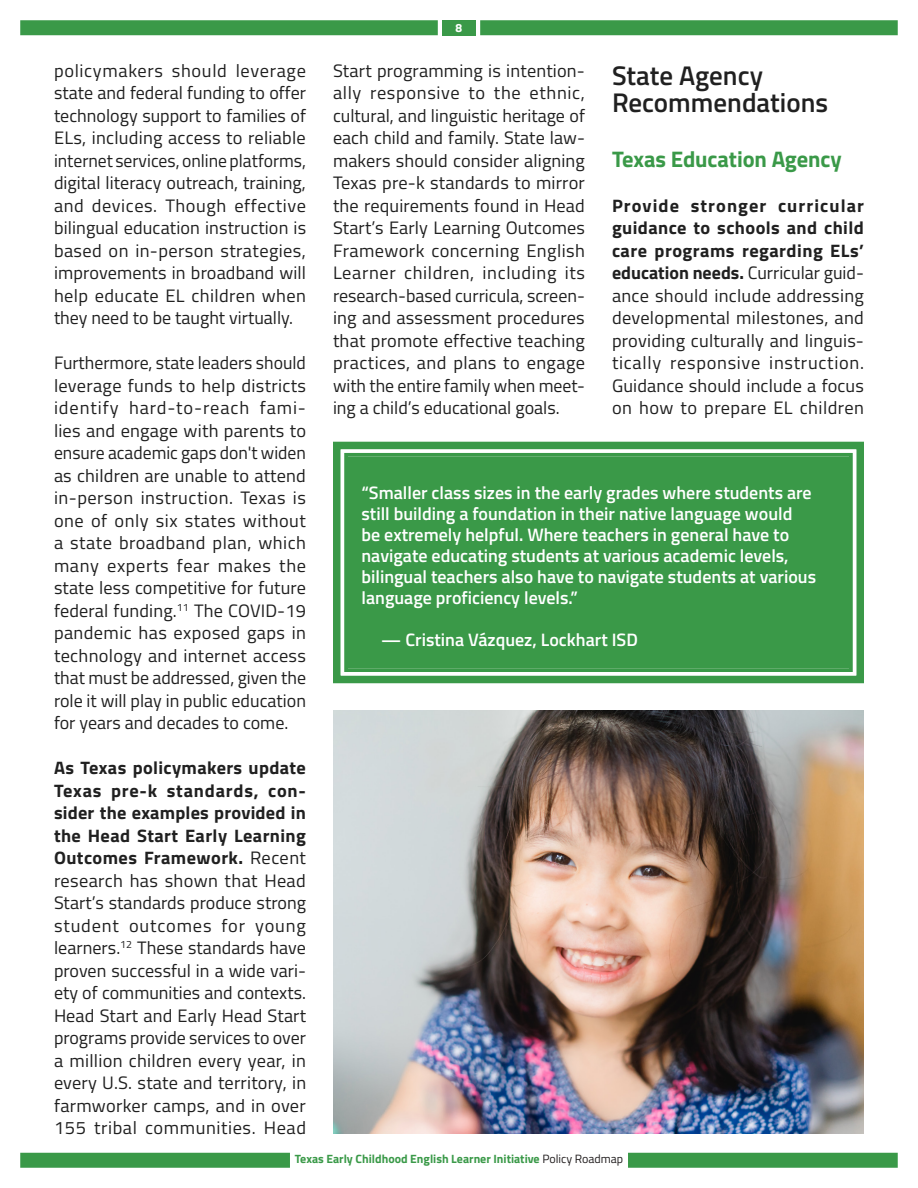
<style>
.page{position:relative;width:918px;height:1188px;background:#fff}
.page>*{position:absolute;margin:0;border:0;box-sizing:border-box;transform-origin:0 0}
.t1{font:600 27px/27px "Titillium Web";color:#202020}
.t2{font:700 22.5px "Titillium Web";letter-spacing:-.005em;color:#3a9948}
.Normal_Text{font:18px/22.5px "Titillium Web";color:#202020;text-align:justify}
.Pull_Quote{font:600 18px/21px "Titillium Web";color:#fff}
.t3{font:700 12px "Titillium Web";color:#3a9948}
.t4{font:700 12px "Titillium Web";color:#fff}
.s1{font-weight:700}
.s2{font-weight:400;color:#231f20}
</style>
<div class="page">
<div style="left:442px;top:20px;width:34px;height:15px;background:#3a9948"></div>
<div style="left:480px;top:20px;width:418px;height:15px;background:#3a9948"></div>
<div style="left:20px;top:20px;width:418px;height:15px;background:#3a9948"></div>
<div style="left:20px;top:1153px;width:270px;height:15px;background:#3a9948"></div>
<div style="left:628px;top:1153px;width:270px;height:15px;background:#3a9948"></div>
<div style="left:333px;top:441px;width:531px;height:243px;background:#3a9948"></div>
<div style="left:344px;top:453px;width:509px;height:219px;border:4px solid #3a9948"></div>
<img style="left:333px;top:711px;width:531px;height:423px">
<p class="Normal_Text" style="left:54px;top:58px;width:254px">policymakers should leverage state and federal funding to offer technology support to families of ELs, including access to reliable internet services, online platforms, digital literacy outreach, training, and devices. Though effective bilingual education instruction is based on in-person strategies, improvements in broadband will help educate EL children when they need to be taught virtually.</p>
<p class="Normal_Text" style="left:54px;top:351px;width:254px">Furthermore, state leaders should leverage funds to help districts identify hard-to-reach fami&shy;lies and engage with parents to ensure academic gaps don't widen as children are unable to attend in-person instruction. Texas is one of only six states without a state broadband plan, which many experts fear makes the state less competitive for future federal funding.<sup>11</sup> The COVID-19 pandemic has exposed gaps in technology and internet access that must be addressed, given the role it will play in public education for years and decades to come.</p>
<p class="Normal_Text" style="left:54px;top:756px;width:254px"><span class="s1">As Texas policymakers update Texas pre-k standards, con&shy;sider the examples provided in the Head Start Early Learning Outcomes Framework.</span> Recent research has shown that Head Start’s standards produce strong student outcomes for young learners.<sup>12</sup> These standards have proven successful in a wide vari&shy;ety of communities and contexts.<br>Head Start and Early Head Start programs provide services to over a million children every year, in every U.S. state and territory, in farmworker camps, and in over 155 tribal communities. Head</p>
<p class="t4" style="left:456px;top:19px;width:8px">8</p>
<p class="Normal_Text" style="left:333px;top:58px;width:254px">Start programming is intention&shy;ally responsive to the ethnic, cultural, and linguistic heritage of each child and family. State law&shy;makers should consider aligning Texas pre-k standards to mirror the requirements found in Head Start’s Early Learning Outcomes Framework concerning English Learner children, including its research-based curricula, screen&shy;ing and assessment procedures that promote effective teaching practices, and plans to engage with the entire family when meet&shy;ing a child’s educational goals.</p>
<h2 class="t1" style="left:612px;top:60px;width:218px">State Agency<br>Recommendations</h2>
<h3 class="t2" style="left:612px;top:141px;width:231px">Texas Education Agency</h3>
<p class="Normal_Text" style="left:612px;top:193px;width:254px"><span class="s1">Provide stronger curricular guidance to schools and child care programs regarding ELs’ education needs.</span> Curricular guid&shy;ance should include addressing developmental milestones, and providing culturally and linguis&shy;tically responsive instruction.<br>Guidance should include a focus on how to prepare EL children</p>
<p class="Pull_Quote" style="left:362px;top:481px;width:456px">“Smaller class sizes in the early grades where students are still building a foundation in their native language would<br>be extremely helpful. Where teachers in general have to navigate educating students at various academic levels, bilingual teachers also have to navigate students at various language proficiency levels.”</p>
<p class="Pull_Quote" style="left:381px;top:628px;width:258px">— Cristina Vázquez, Lockhart ISD</p>
<p class="t3" style="left:295px;top:1150px;width:330px">Texas Early Childhood English Learner Initiative <span class="s2">Policy Roadmap</span></p>
</div>
